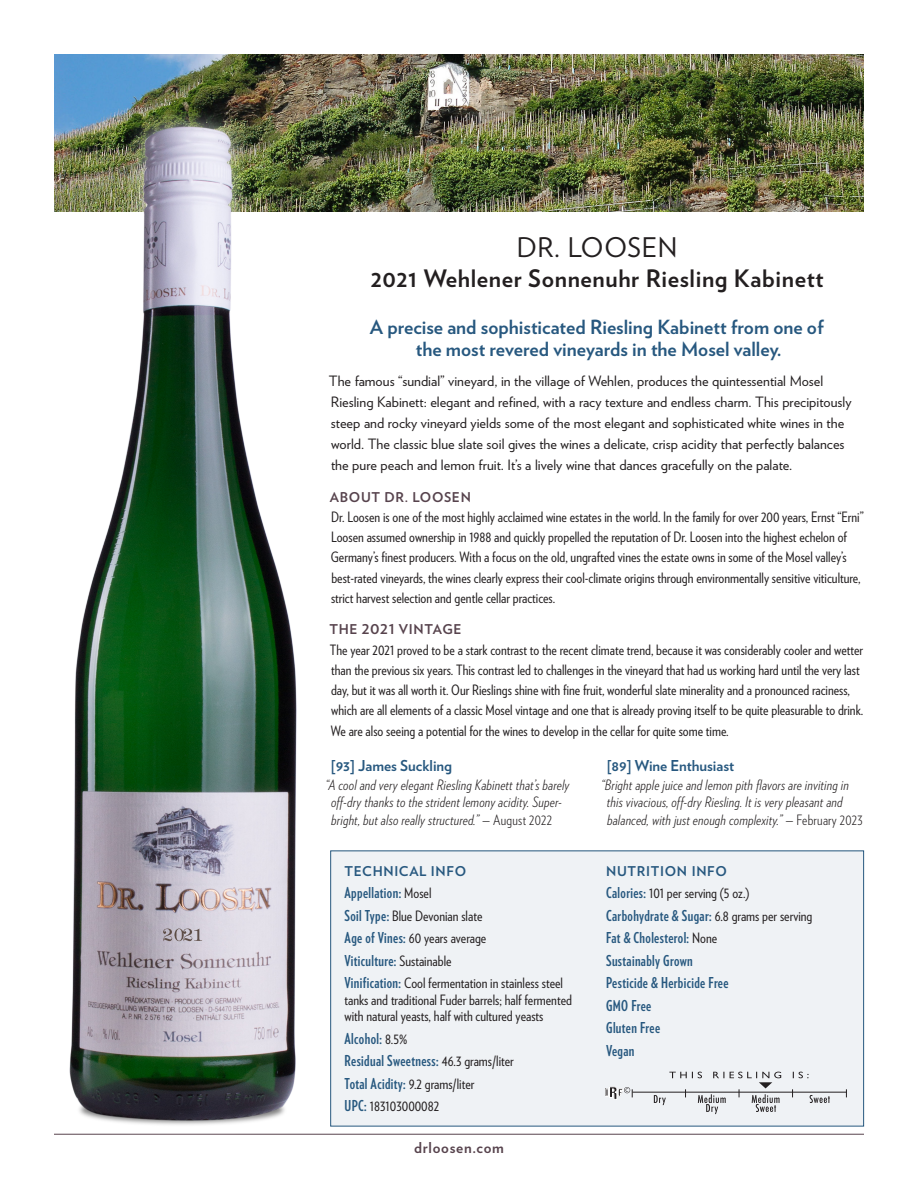
<style>
.page{position:relative;width:918px;height:1188px;background:#fff}
.page>*{position:absolute;margin:0;border:0;box-sizing:border-box;transform-origin:0 0}
.HD_1-V{font:27px "Verlag";letter-spacing:.025em;color:#231f20}
.HD_1A-V{font:700 24px "Verlag";letter-spacing:.025em;color:#231f20}
.Subhead_Description{font:700 19.5px/22.5px "Verlag";color:#27587f;text-align:center}
.Tech_Info_Bullets{font:700 15px "Verlag Compressed";letter-spacing:.025em;color:#27587f}
.Publication_Name{font:700 15px "Verlag";color:#27587f}
.t1{font:700 15px "Verlag";letter-spacing:.05em;color:#57434d}
.Text-Verlag_Condense{font:14.25px/20.2px "Verlag Condensed";color:#231f20}
.Text-Verlag{font:14.25px/21px "Verlag";color:#231f20}
.Review_Text{font:italic 300 14.25px/17.2px "Verlag Condensed";letter-spacing:.015em;color:#231f20}
.Tech_Info_Bullets-2{font:14.25px/16.5px "Verlag Condensed";color:#231f20}
.subhd_1{font:700 13.5px "Verlag";letter-spacing:.05em;color:#57434d}
.Subhead-Tech_Info{font:700 13.5px "Verlag";letter-spacing:.05em;color:#27587f}
.Tech_Info_Bullets-3{font:700 13.5px "Verlag";letter-spacing:.05em;color:#27587f}
.s1{font-style:normal}
.s2{font-family:"Verlag Condensed";font-weight:400;font-size:14.25px;color:#231f20}
.s3{font-family:"Verlag Compressed";font-weight:700;font-size:15px;color:#27587f}
</style>
<div class="page">
<hr style="left:54px;top:1134px;width:810px;height:1px;background:#57434d">
<img style="left:54px;top:54px;width:810px;height:158px">
<div style="left:331px;top:851px;width:533px;height:275px;background:#eff2f5"></div>
<div style="left:330px;top:850px;width:534px;height:276px;border:1px solid #27587f"></div>
<svg style="left:606px;top:1087px;width:27px;height:13px"></svg>
<hr style="left:632px;top:1092px;width:215px;height:1px;background:#231f20">
<svg style="left:654px;top:1072px;width:176px;height:42px"></svg>
<div style="left:49px;top:107px;width:267px;height:1035px;background:#fff;opacity:.75"></div>
<img style="left:67px;top:119px;width:233px;height:1014px">
<p class="HD_1-V" style="left:517px;top:227px;width:162px">DR. LOOSEN</p>
<p class="HD_1A-V" style="left:371px;top:260px;width:454px">2021 Wehlener Sonnenuhr Riesling Kabinett</p>
<p class="Subhead_Description" style="left:370px;top:314px;width:455px">A precise and sophisticated Riesling Kabinett from one of the most revered vineyards in the Mosel valley.</p>
<p class="Text-Verlag" style="left:329px;top:370px;width:524px">The famous “sundial” vineyard, in the village of Wehlen, produces the quintessential Mosel Riesling Kabinett: elegant and refined, with a racy texture and endless charm. This precipitously steep and rocky vineyard yields some of the most elegant and sophisticated white wines in the world. The classic blue slate soil gives the wines a delicate, crisp acidity that perfectly balances the pure peach and lemon fruit. It’s a lively wine that dances gracefully on the palate.</p>
<p class="subhd_1" style="left:330px;top:486px;width:142px">ABOUT DR. LOOSEN</p>
<p class="Text-Verlag_Condense" style="left:331px;top:506px;width:534px">Dr. Loosen is one of the most highly acclaimed wine estates in the world. In the family for over 200 years, Ernst “Erni” Loosen assumed ownership in 1988 and quickly propelled the reputation of Dr. Loosen into the highest echelon of Germany’s finest producers. With a focus on the old, ungrafted vines the estate owns in some of the Mosel valley’s best-rated vineyards, the wines clearly express their cool-climate origins through environmentally sensitive viticulture, strict harvest selection and gentle cellar practices.</p>
<p class="subhd_1" style="left:329px;top:619px;width:134px">THE 2021 VINTAGE</p>
<p class="Text-Verlag_Condense" style="left:330px;top:639px;width:535px">The year 2021 proved to be a stark contrast to the recent climate trend, because it was considerably cooler and wetter than the previous six years. This contrast led to challenges in the vineyard that had us working hard until the very last day, but it was all worth it. Our Rieslings shine with fine fruit, wonderful slate minerality and a pronounced raciness, which are all elements of a classic Mosel vintage and one that is already proving itself to be quite pleasurable to drink.<br>We are also seeing a potential for the wines to develop in the cellar for quite some time.</p>
<p class="Publication_Name" style="left:331px;top:754px;width:123px">[93] James Suckling</p>
<p class="Review_Text" style="left:331px;top:776px;width:240px;text-indent:-6px">“A cool and very elegant Riesling Kabinett that’s barely off-dry thanks to the strident lemony acidity. Super&shy;bright, but also really structured.” <span class="s1">— August 2022</span></p>
<p class="Subhead-Tech_Info" style="left:345px;top:860px;width:123px">TECHNICAL INFO</p>
<p class="Tech_Info_Bullets" style="left:345px;top:882px;width:88px">Appellation: <span class="s2">Mosel</span></p>
<p class="Tech_Info_Bullets-2" style="left:345px;top:907px;width:139px"><span class="s3">Soil Type:</span> Blue Devonian slate</p>
<p class="Tech_Info_Bullets-2" style="left:345px;top:929px;width:143px"><span class="s3">Age of Vines:</span> 60 years average</p>
<p class="Tech_Info_Bullets" style="left:345px;top:949px;width:109px">Viticulture: <span class="s2">Sustainable</span></p>
<p class="Tech_Info_Bullets-2" style="left:345px;top:974px;width:229px"><span class="s3">Vinification:</span> Cool fermentation in stainless steel tanks and traditional Fuder barrels; half fermented with natural yeasts, half with cultured yeasts</p>
<p class="Tech_Info_Bullets" style="left:345px;top:1027px;width:64px">Alcohol: <span class="s2">8.5%</span></p>
<p class="Tech_Info_Bullets" style="left:345px;top:1050px;width:171px">Residual Sweetness: <span class="s2">46.3 grams/liter</span></p>
<p class="Tech_Info_Bullets-2" style="left:345px;top:1075px;width:131px"><span class="s3">Total Acidity:</span> 9.2 grams/liter</p>
<p class="Tech_Info_Bullets-2" style="left:345px;top:1097px;width:96px"><span class="s3">UPC:</span> 183103000082</p>
<p class="t1" style="left:414px;top:1135px;width:91px">drloosen.com</p>
<p class="Publication_Name" style="left:607px;top:754px;width:129px">[89] Wine Enthusiast</p>
<p class="Review_Text" style="left:607px;top:776px;width:257px;text-indent:-6px">“Bright apple juice and lemon pith flavors are inviting in this vivacious, off-dry Riesling. It is very pleasant and balanced, with just enough complexity.” <span class="s1">— February 2023</span></p>
<p class="Tech_Info_Bullets-3" style="left:606px;top:860px;width:122px">NUTRITION INFO</p>
<p class="Tech_Info_Bullets-2" style="left:606px;top:884px;width:145px"><span class="s3">Calories:</span> 101 per serving (5 oz.)</p>
<p class="Tech_Info_Bullets" style="left:606px;top:904px;width:208px">Carbohydrate &amp; Sugar: <span class="s2">6.8 grams per serving</span></p>
<p class="Tech_Info_Bullets" style="left:606px;top:927px;width:113px">Fat &amp; Cholesterol: <span class="s2">None</span></p>
<p class="Tech_Info_Bullets" style="left:606px;top:949px;width:88px">Sustainably Grown</p>
<p class="Tech_Info_Bullets" style="left:606px;top:972px;width:124px">Pesticide &amp; Herbicide Free</p>
<p class="Tech_Info_Bullets" style="left:606px;top:994px;width:47px">GMO Free</p>
<p class="Tech_Info_Bullets" style="left:606px;top:1017px;width:56px">Gluten Free</p>
<p class="Tech_Info_Bullets" style="left:606px;top:1039px;width:30px">Vegan</p>
</div>
